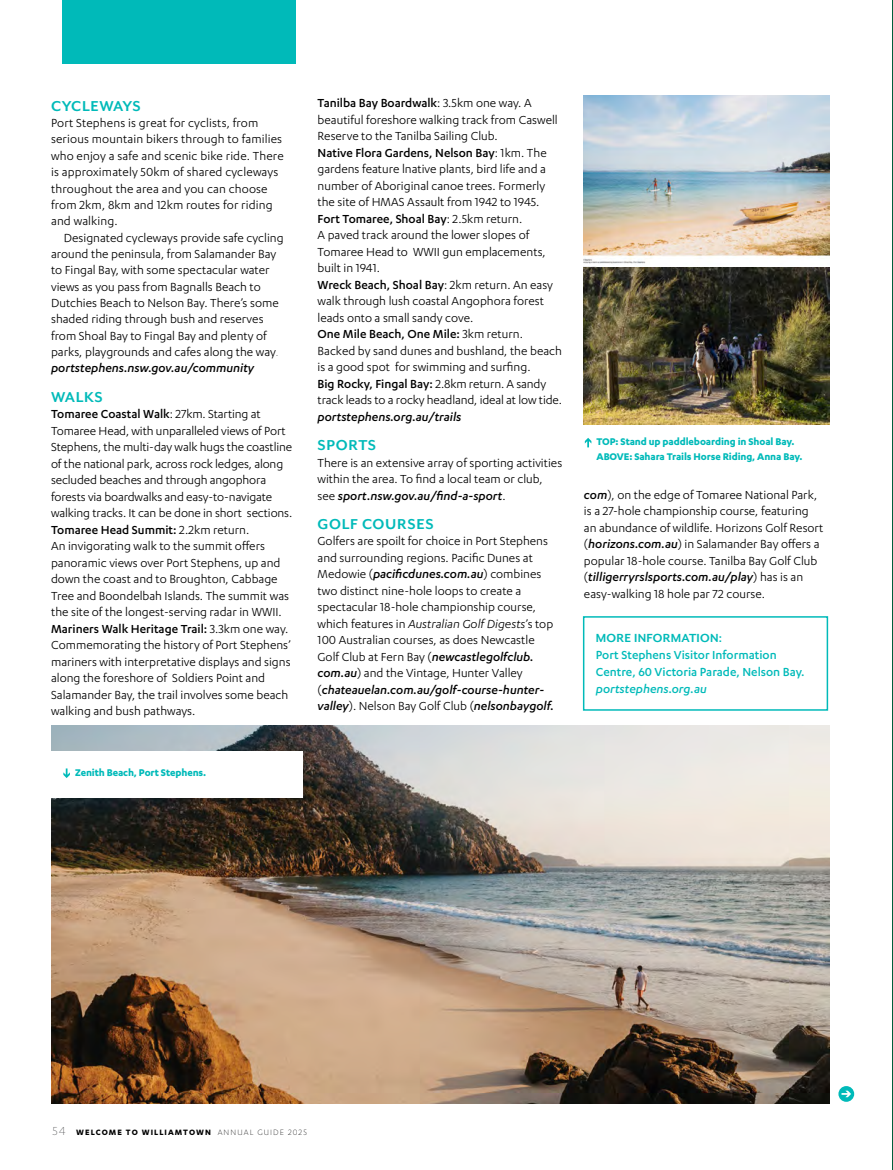
<style>
.page{position:relative;width:893px;height:1170px;background:#fff}
.page>*{position:absolute;margin:0;border:0;box-sizing:border-box;transform-origin:0 0}
.t1{font:700 16.5px "Mr Eaves Mod OT";letter-spacing:.04em;color:#00bab9}
.t2{font:13.5px/16.5px "Karbon";color:#000}
.t3{font:500 13.5px/17.2px "Karbon";color:#00bab9}
.t4{font:italic 500 13.5px "Karbon";color:#000}
.t5{font:italic 500 13.5px "Karbon";color:#00bab9}
.t6{font:700 13.5px "Mr Eaves XL Mod OT";letter-spacing:.02em;color:#00bab9}
.t7{font:700 11.25px/14.2px "Karbon";letter-spacing:-.01em;color:#00bab9}
.t8{font:700 9px "Karbon";letter-spacing:.12em;color:#000}
.s1{font-weight:300}
.s2{font-weight:500;font-style:italic}
.s3{font-weight:500}
.s4{font-style:italic}
.s5{font-weight:300;font-size:13.5px;color:#58595b}
</style>
<div class="page">
<div style="left:62px;top:0;width:234px;height:64px;background:#00bab9"></div>
<svg style="left:838px;top:1085px;width:16px;height:16px"></svg>
<svg style="left:841px;top:1090px;width:10px;height:7px"></svg>
<img style="left:584px;top:95px;width:245px;height:173px">
<div style="left:583px;top:616px;width:245px;height:94px;border:2px solid #00bab9"></div>
<img style="left:51px;top:725px;width:778px;height:378px">
<div style="left:49px;top:751px;width:253px;height:46px;background:#fff"></div>
<svg style="left:63px;top:768px;width:7px;height:10px"></svg>
<svg style="left:585px;top:438px;width:6px;height:9px"></svg>
<hr style="left:892px;top:0;width:1px;height:1169px;background:#005e3b">
<img style="left:584px;top:268px;width:245px;height:156px">
<p class="t1" style="left:51px;top:96px;width:91px">CYCLEWAYS</p>
<p class="t2" style="left:51px;top:114px;width:234px">Port Stephens is great for cyclists, from serious mountain bikers through to families who enjoy a safe and scenic bike ride. There is approximately 50km of shared cycleways throughout the area and you can choose from 2km, 8km and 12km routes for riding and walking.</p>
<p class="t2" style="left:51px;top:229px;width:234px;text-indent:13px">Designated cycleways provide safe cycling around the peninsula, from Salamander Bay to Fingal Bay, with some spectacular water views as you pass from Bagnalls Beach to Dutchies Beach to Nelson Bay. There’s some shaded riding through bush and reserves from Shoal Bay to Fingal Bay and plenty of parks, playgrounds and cafes along the way<span class="s1">. </span><span class="s2">portstephens.nsw.gov.au/community</span></p>
<p class="t1" style="left:51px;top:387px;width:53px">WALKS</p>
<p class="t2" style="left:51px;top:405px;width:243px"><span class="s3">Tomaree Coastal Walk</span>: 27km. Starting at Tomaree Head, with unparalleled views of Port Stephens, the multi-day walk hugs the coastline of the national park, across rock ledges, along secluded beaches and through angophora forests via boardwalks and easy-to-navigate walking tracks. It can be done in short sections.<br><span class="s3">Tomaree Head Summit:</span> 2.2km return.<br>An invigorating walk to the summit offers panoramic views over Port Stephens, up and down the coast and to Broughton, Cabbage Tree and Boondelbah Islands. The summit was the site of the longest-serving radar in WWII.<br><span class="s3">Mariners Walk Heritage Trail:</span> 3.3km one way.<br>Commemorating the history of Port Stephens’ mariners with interpretative displays and signs along the foreshore of Soldiers Point and Salamander Bay, the trail involves some beach walking and bush pathways.</p>
<p class="t7" style="left:75px;top:765px;width:133px">Zenith Beach, Port Stephens.</p>
<p class="t2" style="left:318px;top:94px;width:246px"><span class="s3">Tanilba Bay Boardwalk</span>: 3.5km one way. A beautiful foreshore walking track from Caswell Reserve to the Tanilba Sailing Club.<br><span class="s3">Native Flora Gardens, Nelson Bay</span>: 1km. The gardens feature lnative plants, bird life and a number of Aboriginal canoe trees. Formerly the site of HMAS Assault from 1942 to 1945.<br><span class="s3">Fort Tomaree, Shoal Bay</span>: 2.5km return.<br>A paved track around the lower slopes of Tomaree Head to WWII gun emplacements, built in 1941.<br><span class="s3">Wreck Beach, Shoal Bay</span>: 2km return. An easy walk through lush coastal Angophora forest leads onto a small sandy cove.<br><span class="s3">One Mile Beach, One Mile:</span> 3km return.<br>Backed by sand dunes and bushland, the beach is a good spot for swimming and surfing.<br><span class="s3">Big Rocky, Fingal Bay:</span> 2.8km return. A sandy track leads to a rocky headland, ideal at low tide.</p>
<p class="t4" style="left:318px;top:409px;width:145px">portstephens.org.au/trails</p>
<p class="t1" style="left:318px;top:436px;width:60px">SPORTS</p>
<p class="t2" style="left:318px;top:454px;width:246px">There is an extensive array of sporting activities within the area. To find a local team or club, see <span class="s2">sport.nsw.gov.au/find-a-sport</span>.</p>
<p class="t1" style="left:318px;top:514px;width:117px">GOLF COURSES</p>
<p class="t2" style="left:318px;top:532px;width:238px">Golfers are spoilt for choice in Port Stephens and surrounding regions. Pacific Dunes at Medowie (<span class="s2">pacificdunes.com.au</span>) combines two distinct nine-hole loops to create a spectacular 18-hole championship course, which features in <span class="s4">Australian Golf Digests</span>’s top 100 Australian courses, as does Newcastle Golf Club at Fern Bay (<span class="s2">newcastlegolfclub. com.au</span>) and the Vintage, Hunter Valley (<span class="s2">chateauelan.com.au/golf-course-hunter&shy;valley</span>). Nelson Bay Golf Club (<span class="s2">nelsonbaygolf.</span></p>
<p class="t7" style="left:597px;top:434px;width:207px">TOP: Stand up paddleboarding in Shoal Bay.<br>ABOVE: Sahara Trails Horse Riding, Anna Bay.</p>
<p class="t2" style="left:584px;top:486px;width:241px"><span class="s2">com</span>), on the edge of Tomaree National Park, is a 27-hole championship course, featuring an abundance of wildlife. Horizons Golf Resort (<span class="s2">horizons.com.au</span>) in Salamander Bay offers a popular 18-hole course. Tanilba Bay Golf Club (<span class="s2">tilligerryrslsports.com.au/play</span>) has is an easy-walking 18 hole par 72 course.</p>
<p class="t6" style="left:596px;top:630px;width:128px">MORE INFORMATION:</p>
<p class="t3" style="left:596px;top:645px;width:210px">Port Stephens Visitor Information<br>Centre, 60 Victoria Parade, Nelson Bay.</p>
<p class="t5" style="left:596px;top:681px;width:113px">portstephens.org.au</p>
<p class="t8" style="left:52px;top:1127px;width:256px"><span class="s5">54</span> WELCOME TO WILLIAMTOWN <span class="s1">ANNUAL GUIDE 2025</span></p>
</div>
